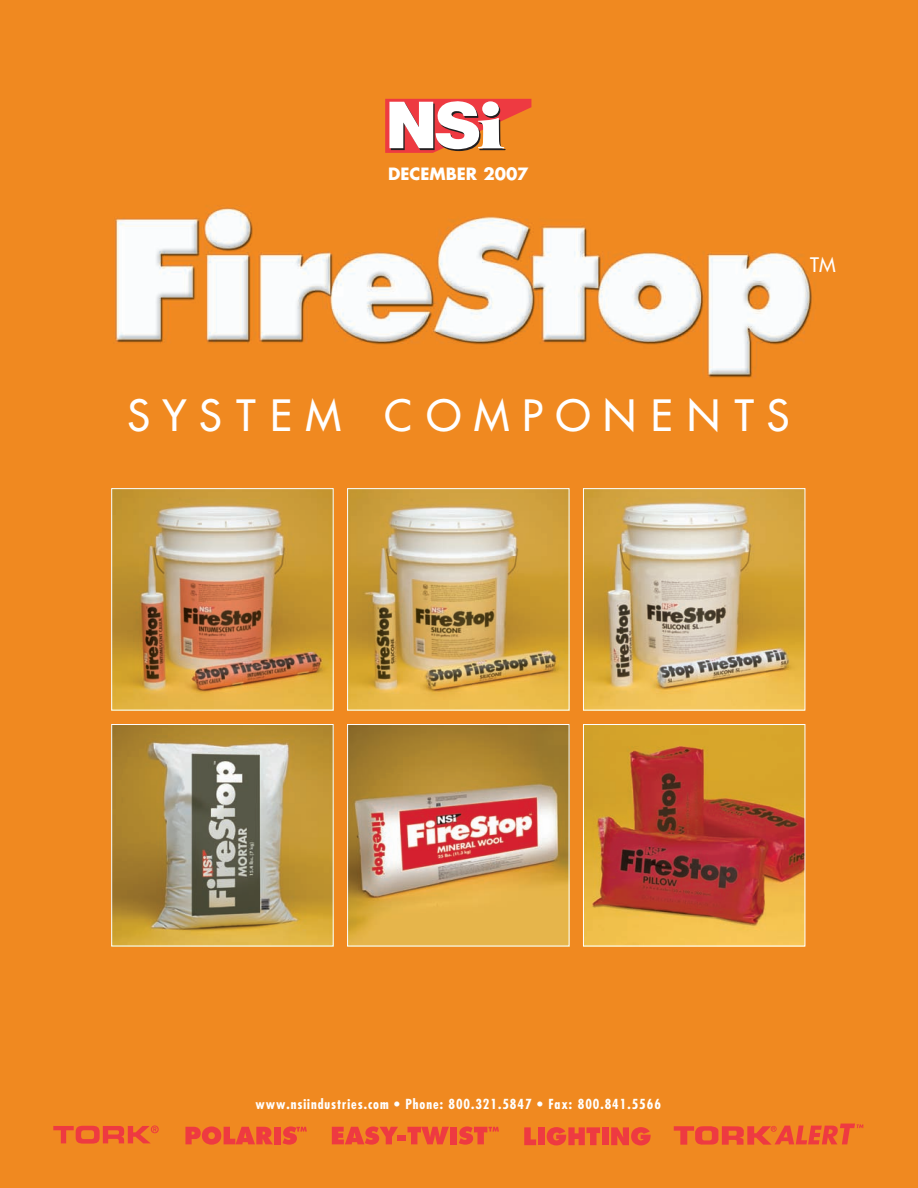
<style>
.page{position:relative;width:918px;height:1188px;background:#fff}
.page>*{position:absolute;margin:0;border:0;box-sizing:border-box;transform-origin:0 0}
.t1{font:42px "Futura";letter-spacing:.335em;color:#fff}
.t2{font:19.5px "Futura";color:#fff}
.t3{font:700 16.5px "Futura";color:#fff}
.t4{font:700 condensed 13.5px "Futura";letter-spacing:.07em;color:#fff}
</style>
<div class="page">
<img style="left:0;top:0;width:918px;height:1188px">
<img style="left:113px;top:490px;width:219px;height:218px">
<div style="left:111px;top:488px;width:223px;height:222px;border:1px solid #fff"></div>
<img style="left:349px;top:490px;width:218px;height:218px">
<div style="left:347px;top:488px;width:222px;height:222px;border:1px solid #fff"></div>
<img style="left:585px;top:490px;width:218px;height:218px">
<div style="left:583px;top:488px;width:222px;height:222px;border:1px solid #fff"></div>
<img style="left:113px;top:726px;width:219px;height:218px">
<div style="left:111px;top:724px;width:223px;height:222px;border:1px solid #fff"></div>
<img style="left:349px;top:726px;width:218px;height:218px">
<div style="left:347px;top:724px;width:222px;height:222px;border:1px solid #fff"></div>
<img style="left:585px;top:726px;width:218px;height:218px">
<div style="left:583px;top:724px;width:222px;height:222px;border:1px solid #fff"></div>
<svg style="left:53px;top:1125px;width:106px;height:19px;background:#ee622f"></svg>
<svg style="left:185px;top:1126px;width:88px;height:19px;background:#ee5834"></svg>
<div style="left:274px;top:1127px;width:6px;height:17px;background:#ee3a41"></div>
<svg style="left:283px;top:1126px;width:24px;height:19px"></svg>
<svg style="left:332px;top:1126px;width:66px;height:19px"></svg>
<div style="left:397px;top:1135px;width:9px;height:6px;background:#ee3a41"></div>
<svg style="left:408px;top:1127px;width:41px;height:17px"></svg>
<div style="left:450px;top:1127px;width:7px;height:17px;background:#ee3a41"></div>
<svg style="left:459px;top:1126px;width:40px;height:19px"></svg>
<svg style="left:524px;top:1127px;width:12px;height:18px"></svg>
<div style="left:538px;top:1127px;width:6px;height:18px;background:#ee3a41"></div>
<svg style="left:547px;top:1127px;width:53px;height:18px"></svg>
<div style="left:602px;top:1127px;width:6px;height:18px;background:#ee3a41"></div>
<svg style="left:611px;top:1127px;width:40px;height:18px"></svg>
<svg style="left:674px;top:1124px;width:189px;height:21px;background:#ee6230"></svg>
<svg style="left:385px;top:99px;width:146px;height:54px"></svg>
<p class="t3" style="left:388px;top:162px;width:142px">DECEMBER 2007</p>
<h2 class="t2" style="left:810px;top:252px;width:27px">TM</h2>
<h1 class="t1" style="left:127px;top:388px;width:636px">SYST EM COMPONENTS</h1>
<p class="t4" style="left:256px;top:1095px;width:407px">www.nsiindustries.com • Phone: 800.321.5847 • Fax: 800.841.5566</p>
</div>
